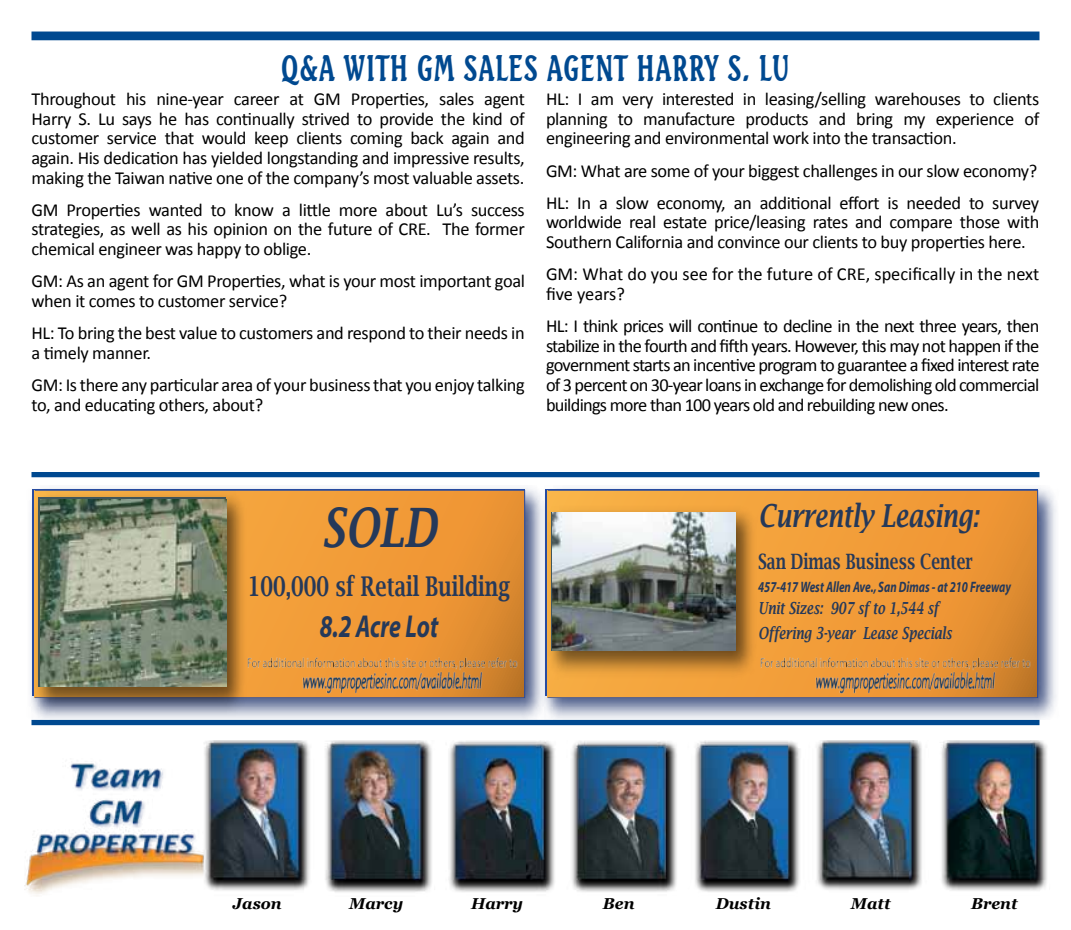
<style>
.page{position:relative;width:1071px;height:930px;background:#fff}
.page>*{position:absolute;margin:0;border:0;box-sizing:border-box;transform-origin:0 0}
.t1{font:italic 600 54.43px "Lucida Bright";color:#25395a;scale:.75 1}
.t2{font:100 33.25px "Beach";letter-spacing:.04em;color:#004990}
.t3{font:italic 600 31.68px "Lucida Bright";color:#25395a;scale:.75 1}
.t4{font:italic 700 31.68px "Myriad";color:#25395a;scale:.75 1}
.t5{font:600 27.12px "Lucida Bright";color:#25395a;scale:.75 1}
.t6{font:600 21.18px "Lucida Bright";color:#25395a;scale:.75 1}
.t7{font:18.38px/19.6px "Calibri";letter-spacing:-.02em;color:#000}
.t8{font:18.38px/19.6px "Calibri";color:#000}
.t9{font:italic 600 16.62px/25px "Lucida Bright";color:#25395a;scale:.75 1}
.t10{font:italic 700 15.75px "Georgia";color:#000}
.t11{font:italic 700 15.05px "Myriad";color:#25395a;scale:.75 1}
</style>
<div class="page">
<img style="left:24px;top:740px;width:1023px;height:156px">
<div style="left:32px;top:32px;width:1008px;height:8px;background:#004990"></div>
<img style="left:252px;top:488px;width:284px;height:231px">
<svg style="left:252px;top:490px;width:273px;height:207px;fill:#f19937"></svg>
<img style="left:31px;top:488px;width:221px;height:231px">
<svg style="left:38px;top:497px;width:188px;height:189px"></svg>
<img style="left:247px;top:655px;width:270px;height:20px">
<img style="left:275px;top:668px;width:233px;height:25px">
<img style="left:41px;top:499px;width:185px;height:187px">
<img style="left:536px;top:488px;width:520px;height:231px">
<svg style="left:548px;top:490px;width:490px;height:207px;fill:#f19a38"></svg>
<img style="left:542px;top:498px;width:219px;height:186px">
<img style="left:760px;top:655px;width:270px;height:20px">
<img style="left:788px;top:668px;width:233px;height:25px">
<img style="left:553px;top:512px;width:183px;height:138px">
<div style="left:32px;top:472px;width:1008px;height:5px;background:#004990"></div>
<div style="left:32px;top:719px;width:1008px;height:6px;background:#004990"></div>
<h2 class="t2" style="left:282px;top:46px;width:509px">Q&amp;A WITH GM SALES AGENT HARRY S. LU</h2>
<p class="t7" style="left:32px;top:88px;width:495px;text-align:justify">Throughout his nine-year career at GM Properties, sales agent Harry S. Lu says he has continually strived to provide the kind of customer service that would keep clients coming back again and again. His dedication has yielded longstanding and impressive results, making the Taiwan native one of the company’s most valuable assets.</p>
<p class="t7" style="left:32px;top:199px;width:495px;text-align:justify">GM Properties wanted to know a little more about Lu’s success strategies, as well as his opinion on the future of CRE. The former chemical engineer was happy to oblige.</p>
<p class="t7" style="left:32px;top:270px;width:495px">GM: As an agent for GM Properties, what is your most important goal when it comes to customer service?</p>
<p class="t7" style="left:32px;top:322px;width:495px">HL: To bring the best value to customers and respond to their needs in a timely manner.</p>
<p class="t7" style="left:32px;top:374px;width:495px">GM: Is there any particular area of your business that you enjoy talking to, and educating others, about?</p>
<p class="t7" style="left:546px;top:88px;width:495px;text-align:justify">HL: I am very interested in leasing/selling warehouses to clients planning to manufacture products and bring my experience of engineering and environmental work into the transaction.</p>
<p class="t7" style="left:546px;top:153px;width:495px;line-height:32.2px">GM: What are some of your biggest challenges in our slow economy?<br>HL: In a slow economy, an additional effort is needed to survey</p>
<p class="t7" style="left:546px;top:212px;width:495px">worldwide real estate price/leasing rates and compare those with<br>Southern California and convince our clients to buy properties here.</p>
<p class="t8" style="left:546px;top:263px;width:495px">GM: What do you see for the future of CRE, specifically in the next five years?</p>
<p class="t7" style="left:546px;top:315px;width:495px;text-align:justify">HL: I think prices will continue to decline in the next three years, then stabilize in the fourth and fifth years. However, this may not happen if the government starts an incentive program to guarantee a fixed interest rate of 3 percent on 30-year loans in exchange for demolishing old commercial buildings more than 100 years old and rebuilding new ones.</p>
<h1 class="t1" style="left:321px;top:496px;width:156px">SOLD</h1>
<h3 class="t5" style="left:248px;top:571px;width:351px">100,000 sf Retail Building</h3>
<h3 class="t4" style="left:320px;top:610px;width:160px">8.2 Acre Lot</h3>
<h3 class="t3" style="left:758px;top:497px;width:296px">Currently Leasing:</h3>
<p class="t6" style="left:758px;top:549px;width:288px">San Dimas Business Center</p>
<p class="t11" style="left:758px;top:578px;width:339px">457-417 West Allen Ave., San Dimas - at 210 Freeway</p>
<p class="t9" style="left:758px;top:595px;width:260px">Unit Sizes: 907 sf to 1,544 sf<br>Offering 3-year Lease Specials</p>
<p class="t10" style="left:233px;top:894px;width:50px">Jason</p>
<p class="t10" style="left:349px;top:894px;width:56px">Marcy</p>
<p class="t10" style="left:471px;top:894px;width:54px">Harry</p>
<p class="t10" style="left:603px;top:894px;width:33px">Ben</p>
<p class="t10" style="left:716px;top:894px;width:57px">Dustin</p>
<p class="t10" style="left:851px;top:894px;width:41px">Matt</p>
<p class="t10" style="left:971px;top:894px;width:48px">Brent</p>
</div>
